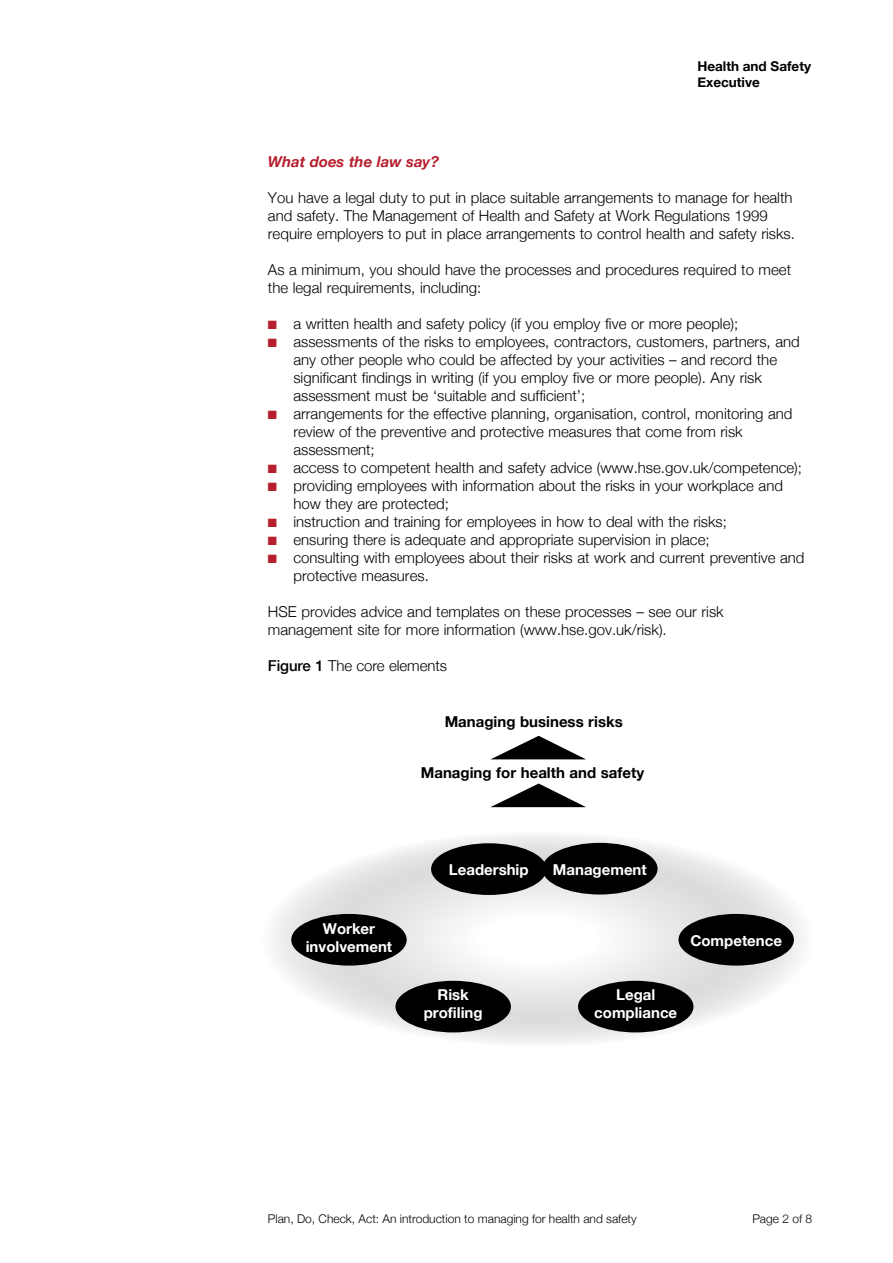
<style>
.page{position:relative;width:893px;height:1263px;background:#fff}
.page>*{position:absolute;margin:0;border:0;box-sizing:border-box;transform-origin:0 0}
.P__bodytext{font:300 15px/18px "Helvetica Neue";color:#000}
.P__bodytext-2{font:700 15px "Helvetica Neue";color:#fff}
.P__bodytext-3{font:700 15px "Helvetica Neue";color:#000}
.H3__B_head{font:italic 700 15px "Helvetica Neue";color:#b61f2d}
.t1{font:700 13.5px/15.8px "Helvetica Neue";color:#000}
.t2{font:300 12px "Helvetica Neue";color:#000}
.s1{color:#b61f2d}
.s2{font-weight:500}
</style>
<div class="page">
<svg style="left:272px;top:735px;width:531px;height:308px"></svg>
<div style="left:291px;top:914px;width:116px;height:51px;background:#000;border-radius:50%"></div>
<div style="left:678px;top:914px;width:116px;height:51px;background:#000;border-radius:50%"></div>
<div style="left:431px;top:843px;width:115px;height:52px;background:#000;border-radius:50%"></div>
<div style="left:542px;top:843px;width:116px;height:51px;background:#000;border-radius:50%"></div>
<div style="left:578px;top:981px;width:115px;height:51px;background:#000;border-radius:50%"></div>
<div style="left:395px;top:981px;width:116px;height:51px;background:#000;border-radius:50%"></div>
<svg style="left:490px;top:736px;width:96px;height:23px"></svg>
<svg style="left:490px;top:783px;width:96px;height:24px"></svg>
<p class="t1" style="left:697px;top:59px;width:115px">Health and Safety<br>Executive</p>
<p class="H3__B_head" style="left:268px;top:150px;width:173px">What does the law say?</p>
<p class="P__bodytext" style="left:268px;top:188px;width:529px">You have a legal duty to put in place suitable arrangements to manage for health and safety. The Management of Health and Safety at Work Regulations 1999 require employers to put in place arrangements to control health and safety risks.</p>
<p class="P__bodytext" style="left:268px;top:260px;width:525px">As a minimum, you should have the processes and procedures required to meet the legal requirements, including:</p>
<p class="P__bodytext" style="left:268px;top:314px;width:472px"><span class="s1">■</span> a written health and safety policy (if you employ five or more people);</p>
<p class="P__bodytext" style="left:293px;top:332px;width:508px;text-indent:-26px"><span class="s1">■</span> assessments of the risks to employees, contractors, customers, partners, and any other people who could be affected by your activities – and record the significant findings in writing (if you employ five or more people). Any risk assessment must be ‘suitable and sufficient’;</p>
<p class="P__bodytext" style="left:293px;top:404px;width:501px;text-indent:-26px"><span class="s1">■</span> arrangements for the effective planning, organisation, control, monitoring and review of the preventive and protective measures that come from risk assessment;</p>
<p class="P__bodytext" style="left:268px;top:458px;width:536px"><span class="s1">■</span> access to competent health and safety advice (www.hse.gov.uk/competence);</p>
<p class="P__bodytext" style="left:293px;top:476px;width:491px;text-indent:-26px"><span class="s1">■</span> providing employees with information about the risks in your workplace and how they are protected;</p>
<p class="P__bodytext" style="left:268px;top:512px;width:461px"><span class="s1">■</span> instruction and training for employees in how to deal with the risks;</p>
<p class="P__bodytext" style="left:268px;top:530px;width:443px"><span class="s1">■</span> ensuring there is adequate and appropriate supervision in place;</p>
<p class="P__bodytext" style="left:293px;top:548px;width:513px;text-indent:-26px"><span class="s1">■</span> consulting with employees about their risks at work and current preventive and protective measures.</p>
<p class="P__bodytext" style="left:268px;top:602px;width:457px">HSE provides advice and templates on these processes – see our risk management site for more information (www.hse.gov.uk/risk).</p>
<p class="P__bodytext" style="left:268px;top:656px;width:181px"><span class="s2">Figure 1</span> The core elements</p>
<p class="P__bodytext-3" style="left:445px;top:710px;width:180px">Managing business risks</p>
<p class="P__bodytext-3" style="left:421px;top:761px;width:225px">Managing for health and safety</p>
<p class="P__bodytext-2" style="left:449px;top:858px;width:81px">Leadership</p>
<p class="P__bodytext-2" style="left:553px;top:857px;width:95px">Management</p>
<p class="P__bodytext-2" style="left:323px;top:916px;width:54px">Worker</p>
<p class="P__bodytext-2" style="left:306px;top:934px;width:88px">involvement</p>
<p class="P__bodytext-2" style="left:690px;top:928px;width:93px">Competence</p>
<p class="P__bodytext-2" style="left:437px;top:983px;width:33px">Risk</p>
<p class="P__bodytext-2" style="left:424px;top:1001px;width:60px">profiling</p>
<p class="P__bodytext-2" style="left:616px;top:983px;width:41px">Legal</p>
<p class="P__bodytext-2" style="left:594px;top:1001px;width:84px">compliance</p>
<p class="t2" style="left:268px;top:1208px;width:370px">Plan, Do, Check, Act: An introduction to managing for health and safety</p>
<p class="t2" style="left:752px;top:1208px;width:61px">Page 2 of 8</p>
</div>
